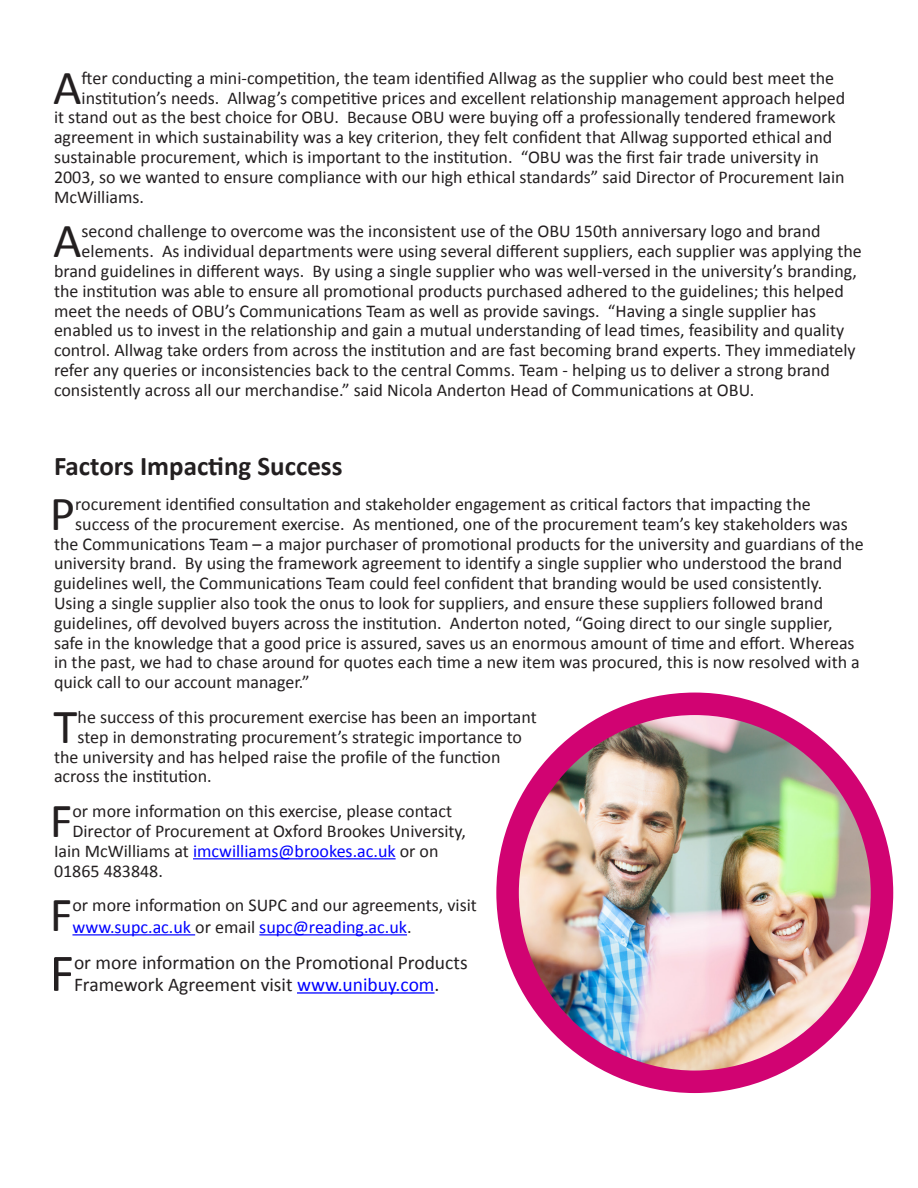
<style>
.page{position:relative;width:918px;height:1188px;background:#fff}
.page>*{position:absolute;margin:0;border:0;box-sizing:border-box;transform-origin:0 0}
.t1{font:53.25px "Calibri";color:#231f20}
.t2{font:49.2px "Calibri";color:#231f20}
.t3{font:700 27px "Calibri";color:#231f20}
.t4{font:19.5px/21.5px "Calibri";color:#231f20}
.t5{font:18px/21.5px "Calibri";color:#231f20}
.t6{font:18px "Calibri";color:#00f}
.s1{color:#231f20}
.s2{color:#00f}
</style>
<div class="page">
<hr style="left:193px;top:858px;width:203px;height:1px;background:#00f">
<hr style="left:72px;top:934px;width:123px;height:1px;background:#00f">
<hr style="left:259px;top:934px;width:148px;height:1px;background:#00f">
<hr style="left:297px;top:992px;width:138px;height:2px;background:#00f">
<img style="left:508px;top:709px;width:374px;height:373px">
<div style="left:496px;top:693px;width:397px;height:400px;border:22px solid #d10372;border-radius:50%"></div>
<p class="t2" style="left:53px;top:56px;width:30px">A</p>
<p class="t5" style="left:82px;top:67px;width:754px">fter conducting a mini-competition, the team identified Allwag as the supplier who could best meet the</p>
<p class="t5" style="left:82px;top:87px;width:765px">institution’s needs. Allwag’s competitive prices and excellent relationship management approach helped</p>
<p class="t5" style="left:54px;top:107px;width:783px">it stand out as the best choice for OBU. Because OBU were buying off a professionally tendered framework</p>
<p class="t5" style="left:54px;top:126px;width:780px">agreement in which sustainability was a key criterion, they felt confident that Allwag supported ethical and</p>
<p class="t5" style="left:54px;top:146px;width:766px">sustainable procurement, which is important to the institution. “OBU was the first fair trade university in</p>
<p class="t5" style="left:54px;top:166px;width:792px">2003, so we wanted to ensure compliance with our high ethical standards” said Director of Procurement Iain</p>
<p class="t5" style="left:54px;top:186px;width:92px">McWilliams.</p>
<p class="t2" style="left:53px;top:210px;width:30px">A</p>
<p class="t5" style="left:82px;top:221px;width:741px">second challenge to overcome was the inconsistent use of the OBU 150th anniversary logo and brand</p>
<p class="t5" style="left:82px;top:240px;width:782px">elements. As individual departments were using several different suppliers, each supplier was applying the</p>
<p class="t5" style="left:54px;top:260px;width:805px">brand guidelines in different ways. By using a single supplier who was well-versed in the university’s branding,</p>
<p class="t5" style="left:54px;top:280px;width:791px">the institution was able to ensure all promotional products purchased adhered to the guidelines; this helped</p>
<p class="t5" style="left:54px;top:300px;width:764px">meet the needs of OBU’s Communications Team as well as provide savings. “Having a single supplier has</p>
<p class="t5" style="left:54px;top:320px;width:792px">enabled us to invest in the relationship and gain a mutual understanding of lead times, feasibility and quality</p>
<p class="t5" style="left:54px;top:339px;width:803px">control. Allwag take orders from across the institution and are fast becoming brand experts. They immediately</p>
<p class="t5" style="left:54px;top:359px;width:778px">refer any queries or inconsistencies back to the central Comms. Team - helping us to deliver a strong brand</p>
<p class="t5" style="left:54px;top:379px;width:702px">consistently across all our merchandise.” said Nicola Anderton Head of Communications at OBU.</p>
<p class="t3" style="left:54px;top:449px;width:290px">Factors Impacting Success</p>
<p class="t2" style="left:50px;top:482px;width:27px">P</p>
<p class="t5" style="left:75px;top:493px;width:737px">rocurement identified consultation and stakeholder engagement as critical factors that impacting the</p>
<p class="t5" style="left:75px;top:513px;width:774px">success of the procurement exercise. As mentioned, one of the procurement team’s key stakeholders was</p>
<p class="t5" style="left:54px;top:533px;width:811px">the Communications Team – a major purchaser of promotional products for the university and guardians of the</p>
<p class="t5" style="left:54px;top:553px;width:790px">university brand. By using the framework agreement to identify a single supplier who understood the brand</p>
<p class="t5" style="left:54px;top:573px;width:770px">guidelines well, the Communications Team could feel confident that branding would be used consistently.</p>
<p class="t5" style="left:54px;top:592px;width:771px">Using a single supplier also took the onus to look for suppliers, and ensure these suppliers followed brand</p>
<p class="t5" style="left:54px;top:612px;width:780px">guidelines, off devolved buyers across the institution. Anderton noted, “Going direct to our single supplier,</p>
<p class="t5" style="left:54px;top:632px;width:802px">safe in the knowledge that a good price is assured, saves us an enormous amount of time and effort. Whereas</p>
<p class="t5" style="left:54px;top:652px;width:807px">in the past, we had to chase around for quotes each time a new item was procured, this is now resolved with a</p>
<p class="t5" style="left:54px;top:672px;width:257px">quick call to our account manager.”</p>
<p class="t2" style="left:54px;top:695px;width:25px">T</p>
<p class="t5" style="left:78px;top:706px;width:461px">he success of this procurement exercise has been an important</p>
<p class="t5" style="left:78px;top:726px;width:446px">step in demonstrating procurement’s strategic importance to</p>
<p class="t5" style="left:54px;top:746px;width:448px">the university and has helped raise the profile of the function</p>
<p class="t5" style="left:54px;top:766px;width:159px">across the institution.</p>
<p class="t2" style="left:50px;top:790px;width:24px">F</p>
<p class="t5" style="left:72px;top:801px;width:381px">or more information on this exercise, please contact</p>
<p class="t5" style="left:72px;top:820px;width:395px">Director of Procurement at Oxford Brookes University,</p>
<p class="t6" style="left:54px;top:839px;width:386px"><span class="s1">Iain McWilliams at</span> imcwilliams@brookes.ac.uk <span class="s1">or on</span></p>
<p class="t5" style="left:54px;top:860px;width:110px">01865 483848.</p>
<p class="t2" style="left:50px;top:884px;width:24px">F</p>
<p class="t5" style="left:72px;top:895px;width:406px">or more information on SUPC and our agreements, visit <span class="s2">www.supc.ac.uk</span> or email <span class="s2">supc@reading.ac.uk</span>.</p>
<p class="t1" style="left:50px;top:939px;width:26px">F</p>
<p class="t4" style="left:74px;top:952px;width:395px">or more information on the Promotional Products<br>Framework Agreement visit <span class="s2">www.unibuy.com</span>.</p>
</div>
